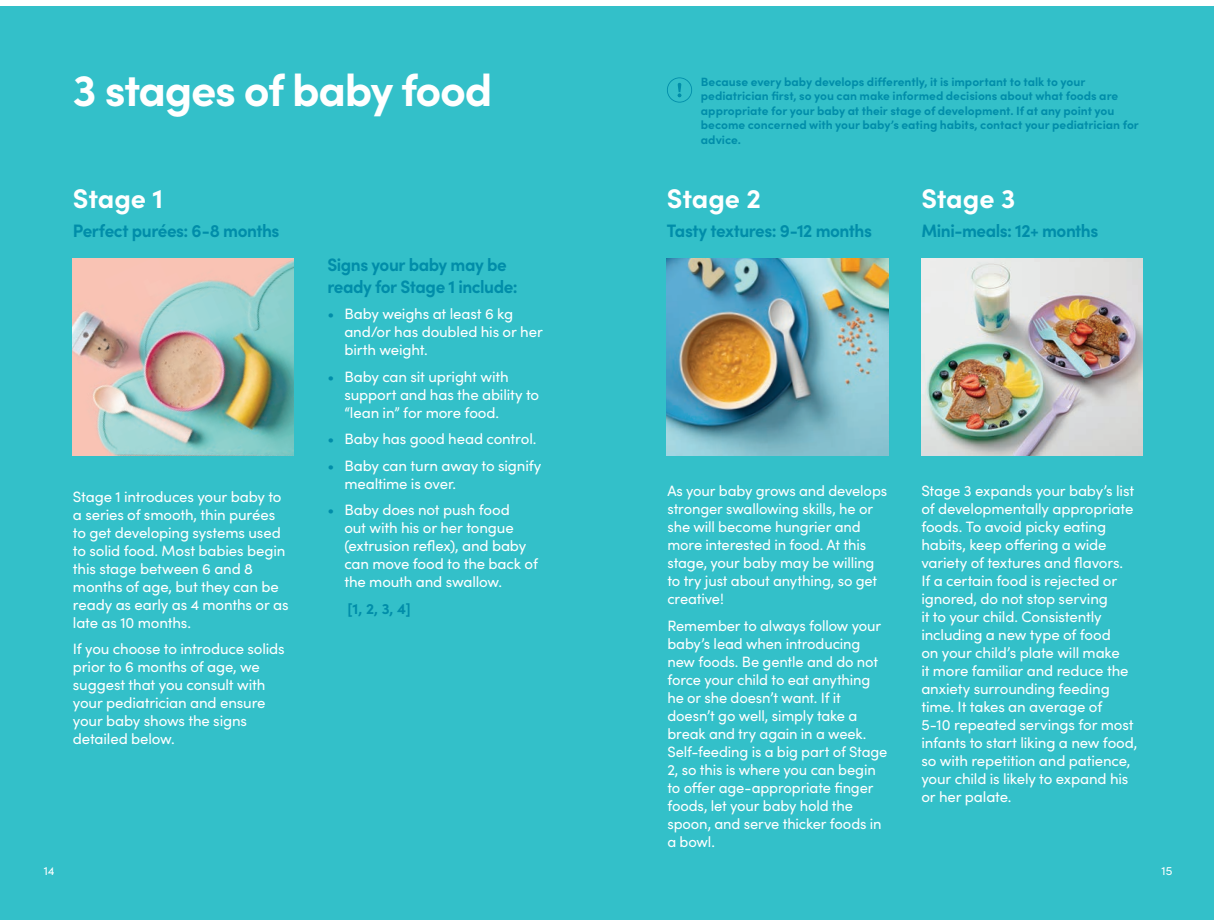
<style>
.page{position:relative;width:1215px;height:920px;background:#fff}
.page>*{position:absolute;margin:0;border:0;box-sizing:border-box;transform-origin:0 0}
.t1{font:700 45px "Sofia Pro";letter-spacing:-.03em;color:#fff}
.t2{font:700 27px "Sofia Pro";letter-spacing:-.005em;color:#fff}
.t3{font:700 18px/21.6px "Sofia Pro";letter-spacing:-.025em;color:#008da9;scale:.95 1}
.Base_White{font:15px/18px "Sofia Pro";letter-spacing:-.01em;color:#fff}
.t4{font:700 15px "Sofia Pro";color:#008da9}
.Base_NOTE{font:700 12px/14.4px "Sofia Pro";color:#008da9}
.t5{font:12px "Sofia Pro";color:#fff}
.s1{color:#008da9}
</style>
<div class="page">
<div style="left:0;top:6px;width:1214px;height:914px;background:#33c0c9"></div>
<img style="left:73px;top:258px;width:221px;height:197px">
<img style="left:667px;top:258px;width:221px;height:197px">
<img style="left:921px;top:258px;width:221px;height:197px">
<svg style="left:667px;top:77px;width:25px;height:26px"></svg>
<p class="t1" style="left:73px;top:56px;width:421px">3 stages of baby food</p>
<p class="t2" style="left:73px;top:178px;width:92px">Stage 1</p>
<h3 class="t3" style="left:73px;top:218px;width:219px">Perfect purées: 6-8 months</h3>
<p class="Base_White" style="left:73px;top:487px;width:217px">Stage 1 introduces your baby to a series of smooth, thin purées to get developing systems used to solid food. Most babies begin this stage between 6 and 8 months of age, but they can be ready as early as 4 months or as late as 10 months.</p>
<p class="Base_White" style="left:73px;top:639px;width:213px">If you choose to introduce solids prior to 6 months of age, we suggest that you consult with your pediatrician and ensure your baby shows the signs detailed below.</p>
<h3 class="t3" style="left:327px;top:252px;width:202px">Signs your baby may be ready for Stage 1 include:</h3>
<p class="Base_White" style="left:344px;top:304px;width:200px;text-indent:-17px"><span class="s1">•</span> Baby weighs at least 6 kg and/or has doubled his or her birth weight.</p>
<p class="Base_White" style="left:344px;top:366px;width:196px;text-indent:-17px"><span class="s1">•</span> Baby can sit upright with support and has the ability to “lean in” for more food.</p>
<p class="Base_White" style="left:327px;top:429px;width:211px"><span class="s1">•</span> Baby has good head control.</p>
<p class="Base_White" style="left:344px;top:455px;width:199px;text-indent:-17px"><span class="s1">•</span> Baby can turn away to signify mealtime is over.</p>
<p class="Base_White" style="left:344px;top:500px;width:195px;text-indent:-17px"><span class="s1">•</span> Baby does not push food<br>out with his or her tongue (extrusion reflex), and baby can move food to the back of the mouth and swallow.</p>
<p class="t4" style="left:348px;top:597px;width:65px">[1, 2, 3, 4]</p>
<p class="Base_NOTE" style="left:701px;top:74px;width:439px">Because every baby develops differently, it is important to talk to your pediatrician first, so you can make informed decisions about what foods are appropriate for your baby at their stage of development. If at any point you become concerned with your baby’s eating habits, contact your pediatrician for advice.</p>
<p class="t2" style="left:667px;top:178px;width:96px">Stage 2</p>
<h3 class="t3" style="left:667px;top:218px;width:217px">Tasty textures: 9-12 months</h3>
<p class="t2" style="left:921px;top:178px;width:95px">Stage 3</p>
<h3 class="t3" style="left:921px;top:218px;width:188px">Mini-meals: 12+ months</h3>
<p class="Base_White" style="left:667px;top:481px;width:221px">As your baby grows and develops stronger swallowing skills, he or she will become hungrier and more interested in food. At this stage, your baby may be willing to try just about anything, so get creative!</p>
<p class="Base_White" style="left:667px;top:616px;width:222px">Remember to always follow your baby’s lead when introducing new foods. Be gentle and do not force your child to eat anything he or she doesn’t want. If it doesn’t go well, simply take a break and try again in a week.<br>Self-feeding is a big part of Stage<br>2, so this is where you can begin to offer age-appropriate finger foods, let your baby hold the spoon, and serve thicker foods in a bowl.</p>
<p class="Base_White" style="left:921px;top:481px;width:218px">Stage 3 expands your baby’s list of developmentally appropriate foods. To avoid picky eating habits, keep offering a wide variety of textures and flavors.<br>If a certain food is rejected or ignored, do not stop serving<br>it to your child. Consistently including a new type of food<br>on your child’s plate will make<br>it more familiar and reduce the anxiety surrounding feeding time. It takes an average of<br>5-10 repeated servings for most infants to start liking a new food, so with repetition and patience, your child is likely to expand his or her palate.</p>
<p class="t5" style="left:44px;top:862px;width:13px">14</p>
<p class="t5" style="left:1161px;top:862px;width:12px">15</p>
</div>
